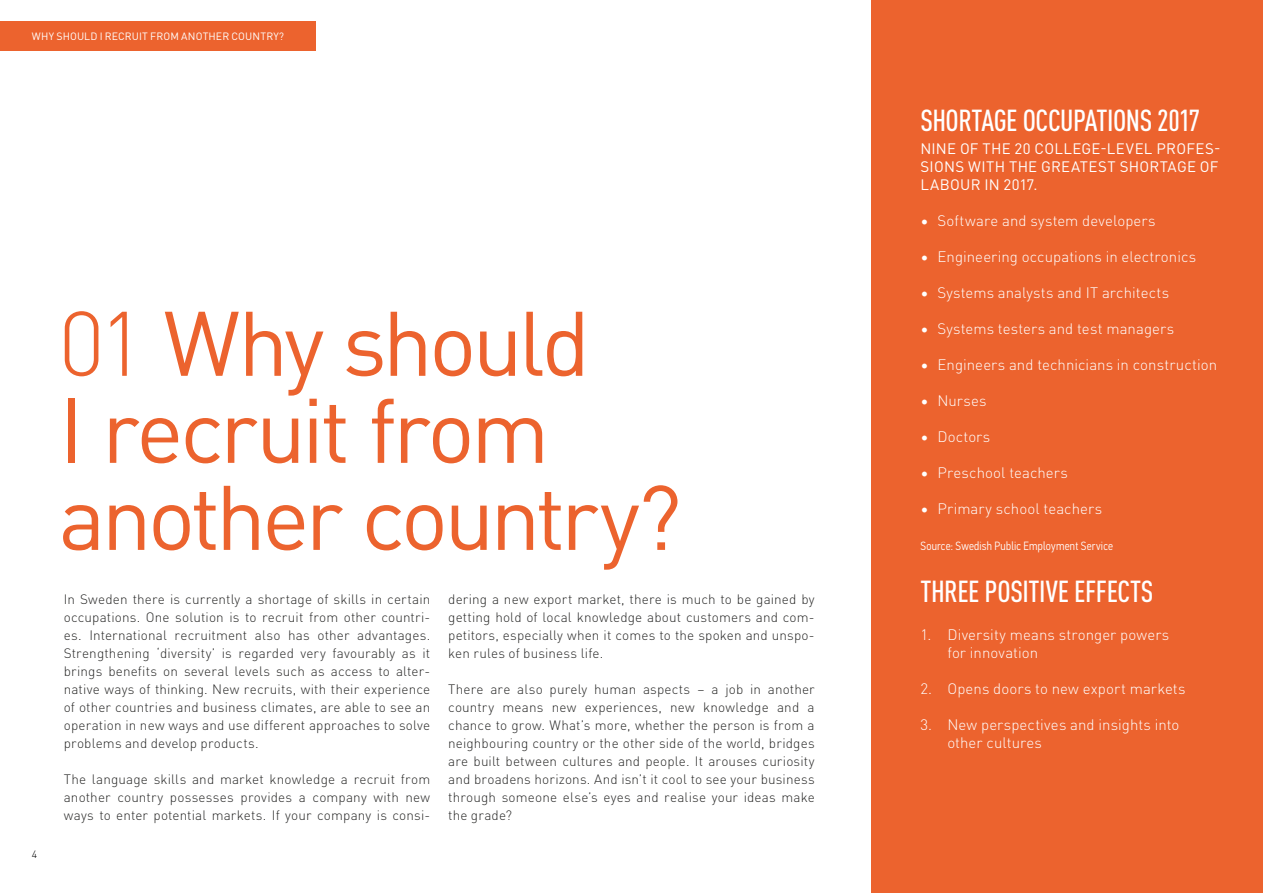
<style>
.page{position:relative;width:1263px;height:893px;background:#fff}
.page>*{position:absolute;margin:0;border:0;box-sizing:border-box;transform-origin:0 0}
.t1{font:90px/87px "DIN Pro";letter-spacing:-.045em;color:#ec632e}
.t2{font:500 30px "DIN Cond";letter-spacing:-.015em;color:#fff}
.t3{font:300 15px/18px "DIN Pro";letter-spacing:.005em;color:#fff}
.t4{font:15px/18px "DIN Pro";letter-spacing:.02em;color:#fff}
.t5{font:300 13.5px/18px "DIN Pro";letter-spacing:.01em;color:#282827;text-align:justify}
.t6{font:300 12px "PF Din Text Cond Std";letter-spacing:.02em;color:#fff}
.t7{font:10.5px "DIN Pro";letter-spacing:.01em;color:#fff}
.t8{font:300 10.5px "DIN Pro";color:#000}
.s1{font-weight:300}
</style>
<div class="page">
<div style="left:872px;top:0;width:391px;height:893px;background:#ec632e"></div>
<div style="left:0;top:21px;width:315px;height:30px;background:#ec632e"></div>
<p class="t7" style="left:32px;top:28px;width:254px">WHY SHOULD I RECRUIT FROM ANOTHER COUNTRY?</p>
<h1 class="t1" style="left:58px;top:294px;width:625px"><span class="s1">01</span> Why should<br>I recruit from another country?</h1>
<p class="t8" style="left:32px;top:847px;width:7px">4</p>
<p class="t5" style="left:64px;top:589px;width:368px">In Sweden there is currently a shortage of skills in certain occupations. One solution is to recruit from other countri&shy;es. International recruitment also has other advantages.<br>Strengthening ‘diversity’ is regarded very favourably as it brings benefits on several levels such as access to alter&shy;native ways of thinking. New recruits, with their experience of other countries and business climates, are able to see an operation in new ways and use different approaches to solve problems and develop products.</p>
<p class="t5" style="left:64px;top:769px;width:368px">The language skills and market knowledge a recruit from another country possesses provides a company with new ways to enter potential markets. If your company is consi-</p>
<p class="t5" style="left:448px;top:589px;width:368px">dering a new export market, there is much to be gained by getting hold of local knowledge about customers and com&shy;petitors, especially when it comes to the spoken and unspo&shy;ken rules of business life.</p>
<p class="t5" style="left:448px;top:679px;width:368px">There are also purely human aspects – a job in another country means new experiences, new knowledge and a chance to grow. What’s more, whether the person is from a neighbouring country or the other side of the world, bridges are built between cultures and people. It arouses curiosity and broadens horizons. And isn’t it cool to see your business through someone else’s eyes and realise your ideas make the grade?</p>
<h2 class="t2" style="left:920px;top:103px;width:281px">SHORTAGE OCCUPATIONS 2017</h2>
<p class="t4" style="left:920px;top:138px;width:301px">NINE OF THE 20 COLLEGE-LEVEL PROFES-<br>SIONS WITH THE GREATEST SHORTAGE OF<br>LABOUR IN 2017.</p>
<p class="t3" style="left:920px;top:210px;width:237px">• Software and system developers</p>
<p class="t3" style="left:920px;top:246px;width:277px">• Engineering occupations in electronics</p>
<p class="t3" style="left:920px;top:282px;width:250px">• Systems analysts and IT architects</p>
<p class="t3" style="left:920px;top:318px;width:255px">• Systems testers and test managers</p>
<p class="t3" style="left:920px;top:354px;width:298px">• Engineers and technicians in construction</p>
<p class="t3" style="left:920px;top:390px;width:68px">• Nurses</p>
<p class="t3" style="left:920px;top:426px;width:71px">• Doctors</p>
<p class="t3" style="left:920px;top:462px;width:149px">• Preschool teachers</p>
<p class="t3" style="left:920px;top:498px;width:183px">• Primary school teachers</p>
<p class="t6" style="left:920px;top:539px;width:194px">Source: Swedish Public Employment Service</p>
<h2 class="t2" style="left:920px;top:574px;width:235px">THREE POSITIVE EFFECTS</h2>
<p class="t3" style="left:947px;top:624px;width:223px;text-indent:-27px">1. Diversity means stronger powers for innovation</p>
<p class="t3" style="left:920px;top:678px;width:267px">2. Opens doors to new export markets</p>
<p class="t3" style="left:947px;top:714px;width:234px;text-indent:-27px">3. New perspectives and insights into other cultures</p>
</div>
